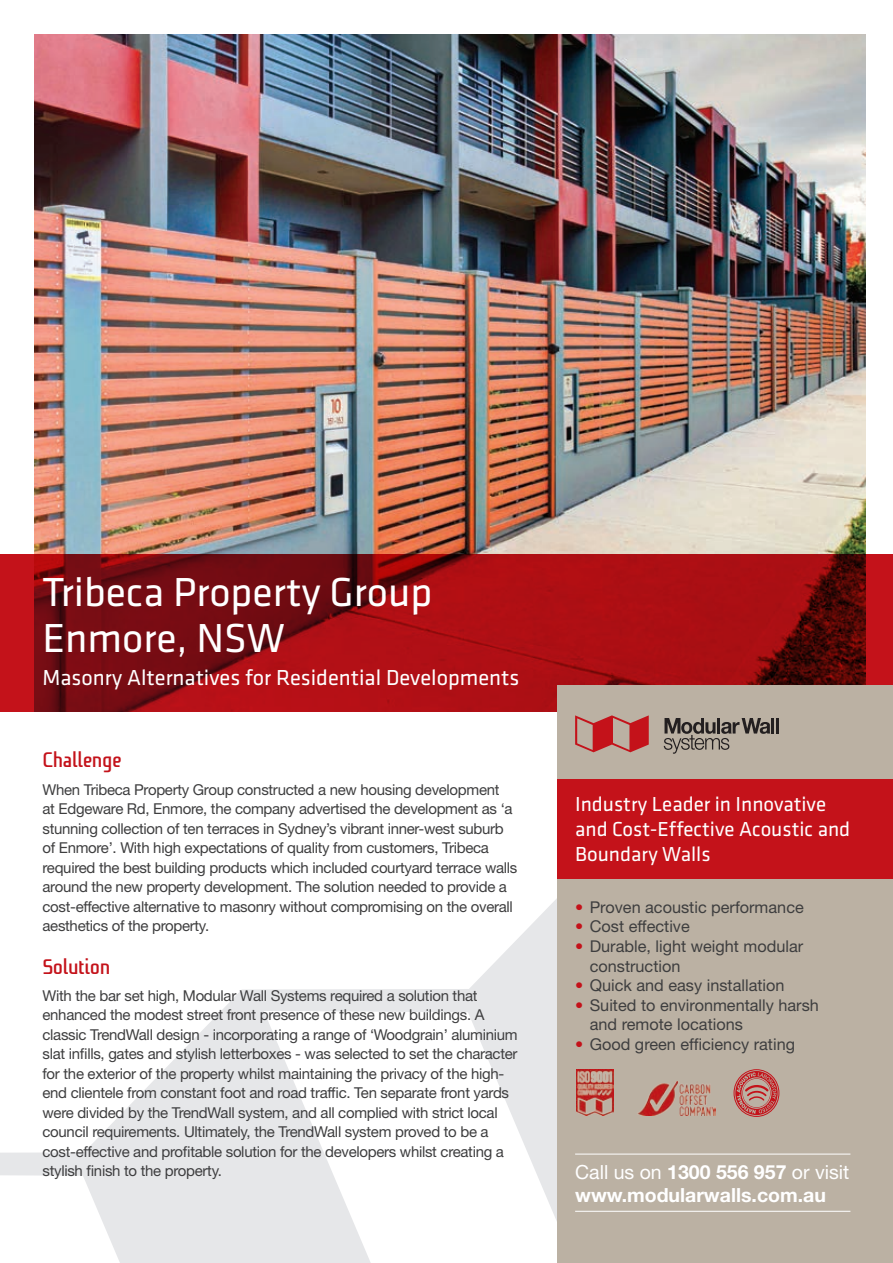
<style>
.page{position:relative;width:893px;height:1263px;background:#fff}
.page>*{position:absolute;margin:0;border:0;box-sizing:border-box;transform-origin:0 0}
.t1{font:42px "Klavika";color:#fff}
.t2{font:22.5px "Klavika";color:#fff}
.t3{font:21px/25.2px "Klavika";color:#fff}
.t4{font:700 21px "Niks";letter-spacing:-.02em;color:#c4121a}
.t5{font:700 19.5px/23.4px "Helvetica Neue LT Std";color:#fff}
.t6{font:16.35px/19.5px "Helvetica Neue LT Std";color:#3e3e3f}
.t7{font:15px/19.5px "Helvetica Neue LT Std";letter-spacing:-.02em;color:#3e3e3f}
.s1{color:#c4121a}
.s2{font-weight:400}
</style>
<div class="page">
<img style="left:34px;top:34px;width:832px;height:520px">
<svg style="left:0;top:554px;width:893px;height:157px;background:#940d12"></svg>
<svg style="left:0;top:899px;width:557px;height:364px"></svg>
<div style="left:557px;top:685px;width:336px;height:578px;background:#bbb1a3"></div>
<hr style="left:575px;top:1154px;width:275px;height:1px;background:#fff">
<hr style="left:575px;top:1211px;width:275px;height:1px;background:#fff">
<div style="left:557px;top:779px;width:336px;height:99px;background:#c4121a"></div>
<img style="left:638px;top:1081px;width:78px;height:34px">
<img style="left:577px;top:1069px;width:36px;height:47px">
<div style="left:734px;top:1069px;width:45px;height:48px;border:1px solid #c4121a;border-radius:50%"></div>
<svg style="left:735px;top:1071px;width:43px;height:44px"></svg>
<svg style="left:737px;top:1072px;width:39px;height:42px"></svg>
<svg style="left:575px;top:715px;width:74px;height:37px"></svg>
<hr style="left:771px;top:718px;width:3px;height:15px;background:#231f20">
<hr style="left:776px;top:718px;width:3px;height:15px;background:#231f20">
<svg style="left:664px;top:718px;width:106px;height:36px"></svg>
<p class="t1" style="left:43px;top:569px;width:391px">Tribeca Property Group</p>
<p class="t1" style="left:43px;top:616px;width:244px">Enmore, NSW</p>
<p class="t2" style="left:43px;top:666px;width:478px">Masonry Alternatives for Residential Developments</p>
<p class="t4" style="left:43px;top:745px;width:81px">Challenge</p>
<p class="t7" style="left:43px;top:779px;width:476px">When Tribeca Property Group constructed a new housing development<br>at Edgeware Rd, Enmore, the company advertised the development as ‘a stunning collection of ten terraces in Sydney’s vibrant inner-west suburb of Enmore’. With high expectations of quality from customers, Tribeca required the best building products which included courtyard terrace walls around the new property development. The solution needed to provide a cost-effective alternative to masonry without compromising on the overall aesthetics of the property.</p>
<p class="t4" style="left:43px;top:953px;width:69px">Solution</p>
<p class="t7" style="left:43px;top:986px;width:477px">With the bar set high, Modular Wall Systems required a solution that enhanced the modest street front presence of these new buildings. A classic TrendWall design - incorporating a range of ‘Woodgrain’ aluminium slat infills, gates and stylish letterboxes - was selected to set the character for the exterior of the property whilst maintaining the privacy of the high&shy;end clientele from constant foot and road traffic. Ten separate front yards were divided by the TrendWall system, and all complied with strict local council requirements. Ultimately, the TrendWall system proved to be a cost-effective and profitable solution for the developers whilst creating a stylish finish to the property.</p>
<p class="t3" style="left:575px;top:792px;width:277px">Industry Leader in Innovative and Cost-Effective Acoustic and<br>Boundary Walls</p>
<p class="t6" style="left:575px;top:897px;width:230px"><span class="s1">•</span> Proven acoustic performance</p>
<p class="t6" style="left:575px;top:917px;width:116px"><span class="s1">•</span> Cost effective</p>
<p class="t6" style="left:590px;top:936px;width:215px;text-indent:-15px"><span class="s1">•</span> Durable, light weight modular construction</p>
<p class="t6" style="left:575px;top:975px;width:211px"><span class="s1">•</span> Quick and easy installation</p>
<p class="t6" style="left:590px;top:995px;width:231px;text-indent:-15px"><span class="s1">•</span> Suited to environmentally harsh and remote locations</p>
<p class="t6" style="left:575px;top:1034px;width:221px"><span class="s1">•</span> Good green efficiency rating</p>
<p class="t5" style="left:575px;top:1160px;width:276px"><span class="s2">Call us on</span> 1300 556 957 <span class="s2">or visit </span>www.modularwalls.com.au</p>
</div>
